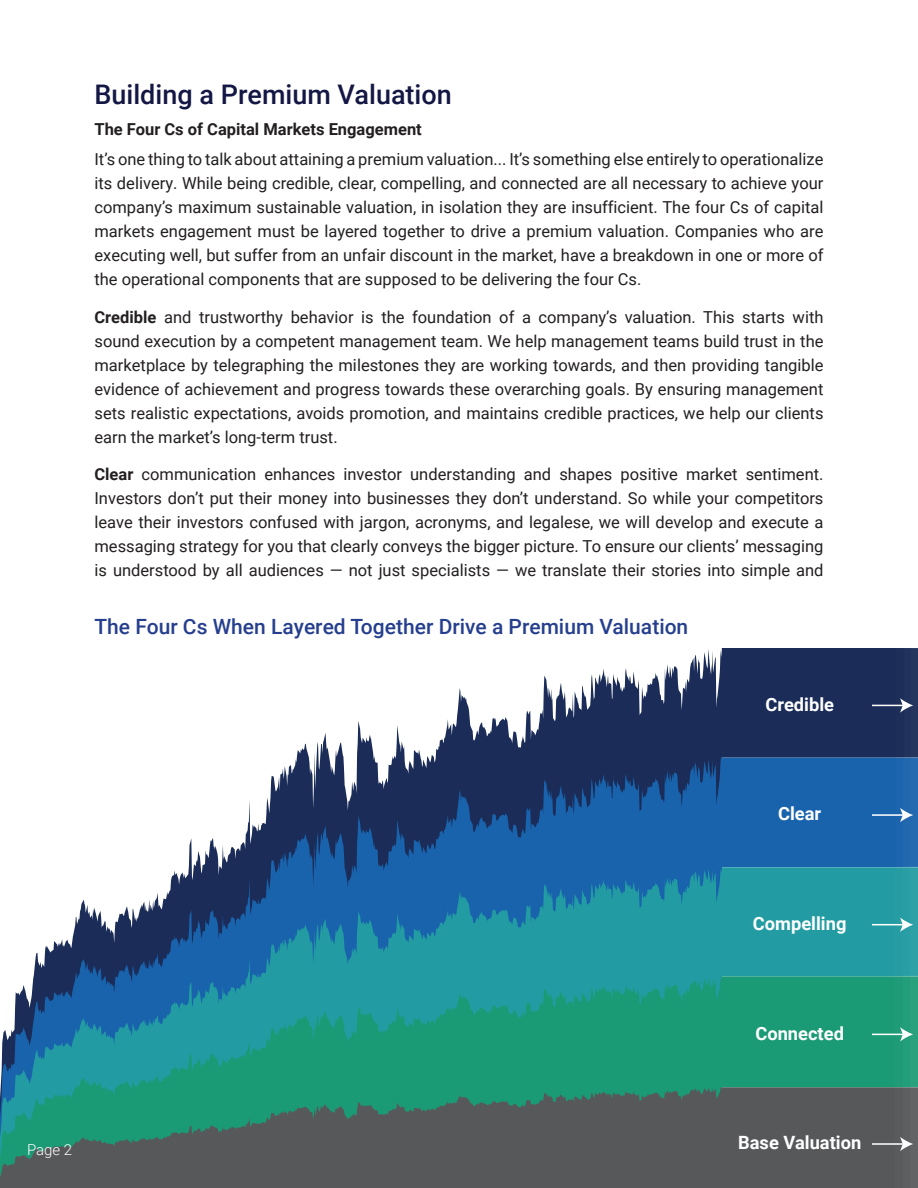
<style>
.page{position:relative;width:918px;height:1188px;background:#fff}
.page>*{position:absolute;margin:0;border:0;box-sizing:border-box;transform-origin:0 0}
.Header_1{font:500 27px "Roboto";color:#141744}
.Header_3{font:500 21px "Roboto";color:#253f8e}
.t1{font:700 18.3px "Roboto";color:#fff}
.Body{font:16.5px/24px "Roboto";color:#231f20;text-align:justify}
.Header_4{font:700 16.5px "Roboto";color:#231f20}
.Figure_Body{font:300 15px "Roboto";color:#fff}
.s1{font-weight:700}
</style>
<div class="page">
<svg style="left:457px;top:648px;width:461px;height:63px"></svg>
<svg style="left:246px;top:711px;width:672px;height:122px"></svg>
<svg style="left:365px;top:758px;width:357px;height:75px;background:#1d4277"></svg>
<svg style="left:36px;top:833px;width:882px;height:121px;background:#3a83a9"></svg>
<svg style="left:1px;top:954px;width:917px;height:122px;background:#21928d"></svg>
<svg style="left:0;top:1076px;width:918px;height:112px;background:#456c63"></svg>
<hr style="left:872px;top:705px;width:32px;height:1px;background:#fff">
<svg style="left:900px;top:698px;width:13px;height:15px"></svg>
<hr style="left:872px;top:814px;width:32px;height:2px;background:#fff">
<svg style="left:900px;top:808px;width:13px;height:14px"></svg>
<hr style="left:872px;top:924px;width:32px;height:1px;background:#fff">
<svg style="left:900px;top:917px;width:13px;height:15px"></svg>
<hr style="left:872px;top:1034px;width:32px;height:1px;background:#fff">
<svg style="left:900px;top:1027px;width:13px;height:15px"></svg>
<hr style="left:872px;top:1143px;width:32px;height:2px;background:#fff">
<svg style="left:900px;top:1137px;width:13px;height:14px"></svg>
<p class="Header_1" style="left:94px;top:75px;width:359px">Building a Premium Valuation</p>
<p class="Header_4" style="left:94px;top:117px;width:329px">The Four Cs of Capital Markets Engagement</p>
<p class="Body" style="left:94px;top:147px;width:731px">It’s one thing to talk about attaining a premium valuation... It’s something else entirely to operationalize its delivery. While being credible, clear, compelling, and connected are all necessary to achieve your company’s maximum sustainable valuation, in isolation they are insufficient. The four Cs of capital markets engagement must be layered together to drive a premium valuation. Companies who are executing well, but suffer from an unfair discount in the market, have a breakdown in one or more of the operational components that are supposed to be delivering the four Cs.</p>
<p class="Body" style="left:94px;top:304px;width:731px"><span class="s1">Credible</span> and trustworthy behavior is the foundation of a company’s valuation. This starts with sound execution by a competent management team. We help management teams build trust in the marketplace by telegraphing the milestones they are working towards, and then providing tangible evidence of achievement and progress towards these overarching goals. By ensuring management sets realistic expectations, avoids promotion, and maintains credible practices, we help our clients earn the market’s long-term trust.</p>
<p class="Body" style="left:94px;top:462px;width:731px"><span class="s1">Clear</span> communication enhances investor understanding and shapes positive market sentiment.<br>Investors don’t put their money into businesses they don’t understand. So while your competitors leave their investors confused with jargon, acronyms, and legalese, we will develop and execute a messaging strategy for you that clearly conveys the bigger picture. To ensure our clients’ messaging is understood by all audiences — not just specialists — we translate their stories into simple and</p>
<p class="Header_3" style="left:94px;top:612px;width:595px">The Four Cs When Layered Together Drive a Premium Valuation</p>
<p class="t1" style="left:765px;top:691px;width:70px">Credible</p>
<p class="t1" style="left:778px;top:801px;width:45px">Clear</p>
<p class="Figure_Body" style="left:27px;top:1140px;width:47px">Page 2</p>
<p class="t1" style="left:753px;top:911px;width:95px">Compelling</p>
<p class="t1" style="left:755px;top:1020px;width:90px">Connected</p>
<p class="t1" style="left:738px;top:1130px;width:125px">Base Valuation</p>
</div>
